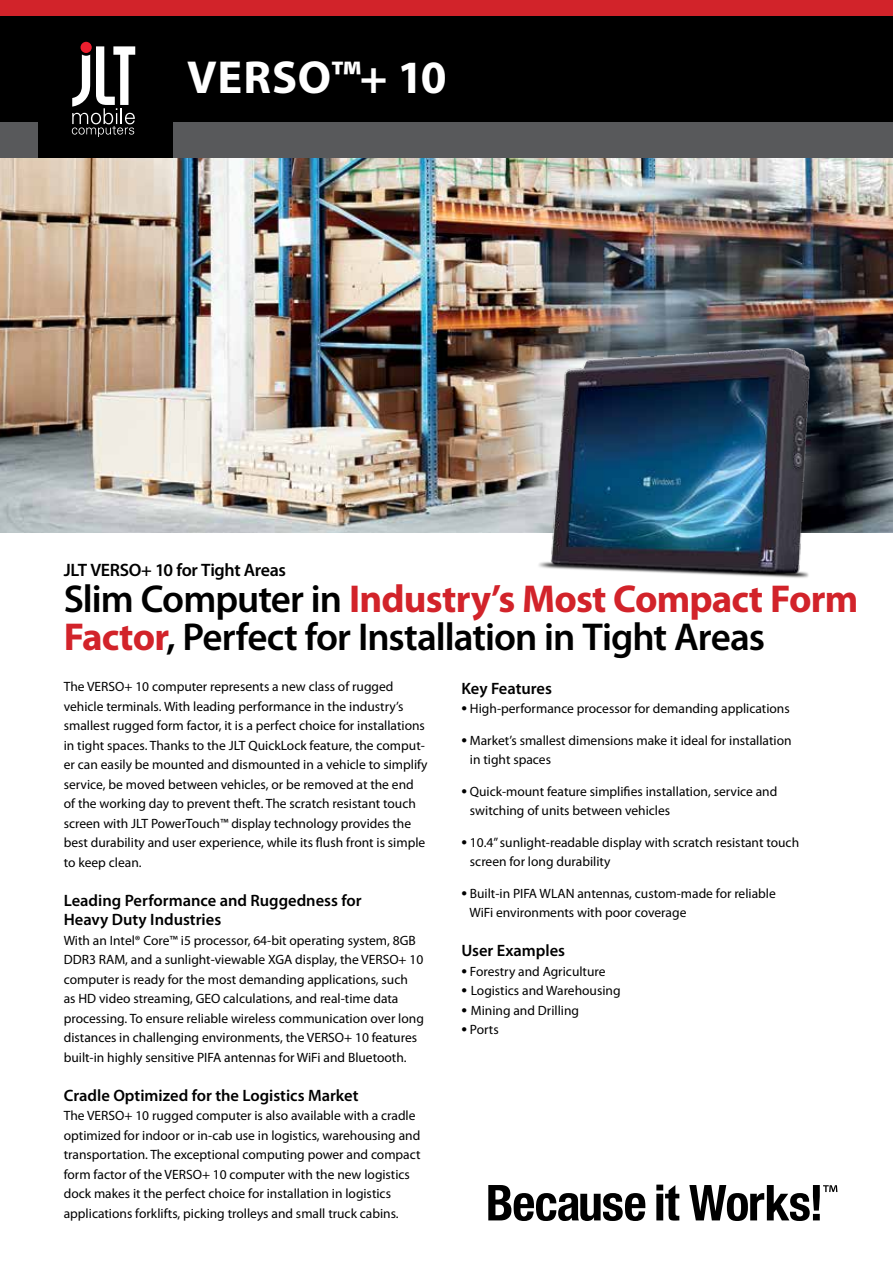
<style>
.page{position:relative;width:893px;height:1263px;background:#fff}
.page>*{position:absolute;margin:0;border:0;box-sizing:border-box;transform-origin:0 0}
.t1{font:700 46.5px "Myriad Pro";letter-spacing:.02em;color:#fff}
.t2{font:600 39px/37.5px "Myriad Pro";letter-spacing:-.025em;color:#000}
.t3{font:600 18px "Myriad Pro";letter-spacing:-.02em;color:#000}
.t4{font:600 16.5px/19.5px "Myriad Pro";color:#000}
.t5{font:13.5px/19.5px "Myriad Pro";color:#000}
.s1{font-weight:700;color:#d2232a}
.s2{font-weight:600;font-size:18px}
</style>
<div class="page">
<img style="left:0;top:158px;width:893px;height:375px">
<img style="left:519px;top:298px;width:341px;height:280px">
<svg style="left:488px;top:1185px;width:157px;height:36px"></svg>
<svg style="left:656px;top:1184px;width:23px;height:36px"></svg>
<svg style="left:689px;top:1185px;width:148px;height:36px"></svg>
<div style="left:0;top:0;width:893px;height:158px;background:#000"></div>
<div style="left:0;top:122px;width:893px;height:35px;background:#58595b"></div>
<div style="left:0;top:0;width:893px;height:16px;background:#d2232a"></div>
<div style="left:38px;top:29px;width:135px;height:128px;background:#000"></div>
<svg style="left:72px;top:46px;width:63px;height:91px"></svg>
<div style="left:81px;top:42px;width:11px;height:11px;background:#ec1f2f;border-radius:50%"></div>
<h1 class="t1" style="left:187px;top:52px;width:261px">Verso™+ 10</h1>
<h3 class="t3" style="left:64px;top:560px;width:224px">JLT VERSO+ 10 for Tight Areas</h3>
<h2 class="t2" style="left:64px;top:581px;width:796px">Slim Computer in <span class="s1">Industry’s Most Compact Form<br>Factor</span>, Perfect for Installation in Tight Areas</h2>
<p class="t5" style="left:64px;top:677px;width:365px">The VERSO+ 10 computer represents a new class of rugged vehicle terminals. With leading performance in the industry’s smallest rugged form factor, it is a perfect choice for installations in tight spaces. Thanks to the JLT QuickLock feature, the comput&shy;er can easily be mounted and dismounted in a vehicle to simplify service, be moved between vehicles, or be removed at the end of the working day to prevent theft. The scratch resistant touch screen with JLT PowerTouch™ display technology provides the best durability and user experience, while its flush front is simple to keep clean.</p>
<p class="t4" style="left:64px;top:891px;width:299px">Leading Performance and Ruggedness for<br>Heavy Duty Industries</p>
<p class="t5" style="left:64px;top:931px;width:362px">With an Intel® Core™ i5 processor, 64-bit operating system, 8GB DDR3 RAM, and a sunlight-viewable XGA display, the VERSO+ 10 computer is ready for the most demanding applications, such<br>as HD video streaming, GEO calculations, and real-time data processing. To ensure reliable wireless communication over long distances in challenging environments, the VERSO+ 10 features built-in highly sensitive PIFA antennas for WiFi and Bluetooth.</p>
<p class="t4" style="left:64px;top:1086px;width:296px">Cradle Optimized for the Logistics Market</p>
<p class="t5" style="left:64px;top:1106px;width:358px">The VERSO+ 10 rugged computer is also available with a cradle optimized for indoor or in-cab use in logistics, warehousing and transportation. The exceptional computing power and compact form factor of the VERSO+ 10 computer with the new logistics dock makes it the perfect choice for installation in logistics applications forklifts, picking trolleys and small truck cabins.</p>
<p class="t4" style="left:461px;top:678px;width:92px">Key Features</p>
<p class="t5" style="left:461px;top:699px;width:330px"><span class="s2">•</span> High-performance processor for demanding applications</p>
<p class="t5" style="left:470px;top:730px;width:323px;text-indent:-9px"><span class="s2">•</span> Market’s smallest dimensions make it ideal for installation in tight spaces</p>
<p class="t5" style="left:470px;top:781px;width:309px;text-indent:-9px"><span class="s2">•</span> Quick-mount feature simplifies installation, service and switching of units between vehicles</p>
<p class="t5" style="left:470px;top:832px;width:331px;text-indent:-9px"><span class="s2">•</span> 10.4” sunlight-readable display with scratch resistant touch screen for long durability</p>
<p class="t5" style="left:469px;top:883px;width:308px;text-indent:-8px"><span class="s2">•</span> Built-in PIFA WLAN antennas, custom-made for reliable<br>WiFi environments with poor coverage</p>
<p class="t4" style="left:461px;top:941px;width:105px">User Examples</p>
<p class="t5" style="left:461px;top:961px;width:146px"><span class="s2">•</span> Forestry and Agriculture</p>
<p class="t5" style="left:461px;top:981px;width:161px"><span class="s2">•</span> Logistics and Warehousing</p>
<p class="t5" style="left:461px;top:1000px;width:119px"><span class="s2">•</span> Mining and Drilling</p>
<p class="t5" style="left:461px;top:1020px;width:39px"><span class="s2">•</span> Ports</p>
</div>
